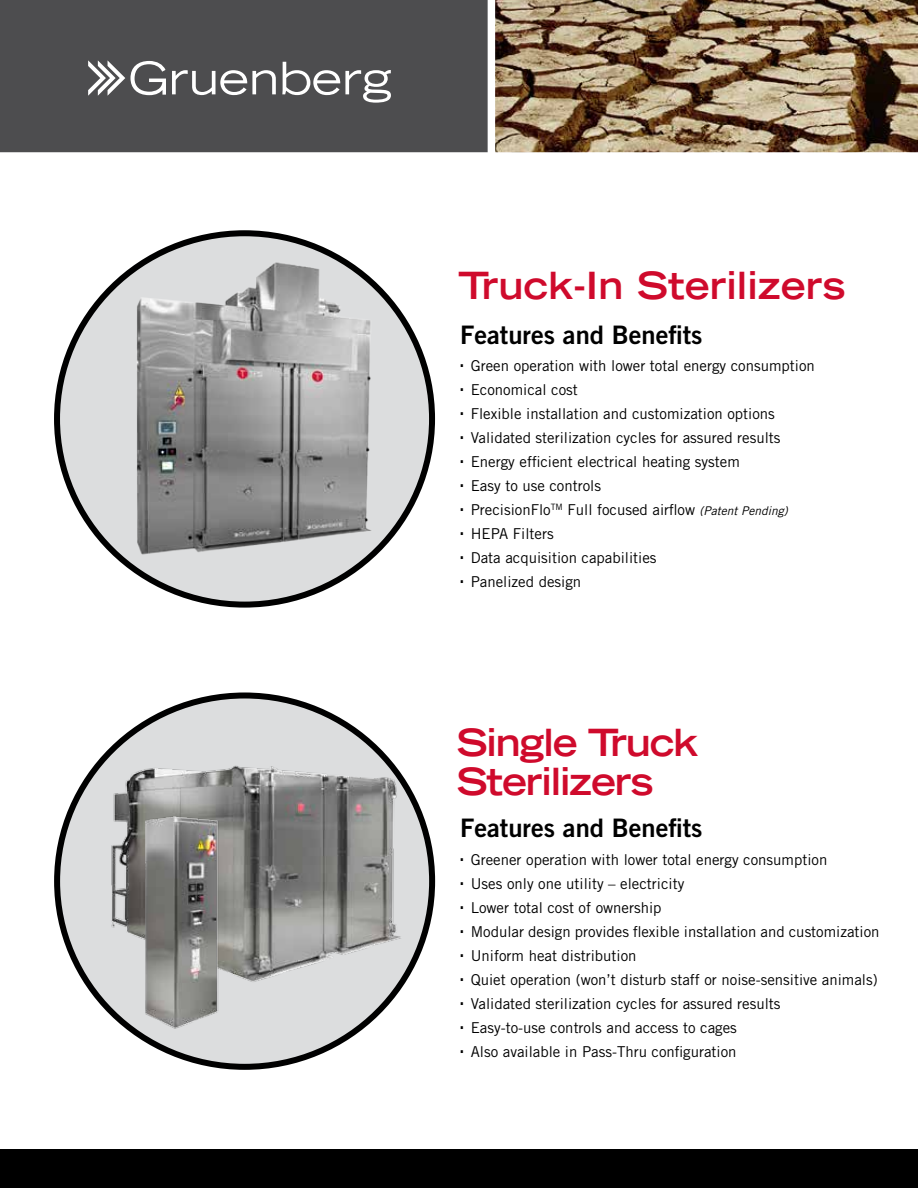
<style>
.page{position:relative;width:918px;height:1188px;background:#fff}
.page>*{position:absolute;margin:0;border:0;box-sizing:border-box;transform-origin:0 0}
.t1{font:700 expanded 37.5px/39px "Trade Gothic LT Std";letter-spacing:-.03em;color:#cf0a2c}
.t2{font:700 expanded 37.5px "Trade Gothic LT Std";color:#cf0a2c}
.t3{font:25.5px "Trade Gothic LT Std Bd 2";color:#000}
.t4{font:15px/24px "Trade Gothic LT Std";color:#000}
.s1{font-style:italic;font-size:12px}
</style>
<div class="page">
<img style="left:495px;top:0;width:423px;height:152px">
<img style="left:54px;top:243px;width:382px;height:352px">
<div style="left:0;top:0;width:491px;height:158px;background:#4d4d4f"></div>
<div style="left:488px;top:0;width:7px;height:168px;background:#fff"></div>
<div style="left:57px;top:695px;width:375px;height:372px;background:#dcddde;border-radius:50%"></div>
<div style="left:0;top:152px;width:918px;height:8px;background:#fff"></div>
<svg style="left:172px;top:70px;width:104px;height:25px"></svg>
<svg style="left:282px;top:62px;width:109px;height:41px"></svg>
<svg style="left:88px;top:60px;width:78px;height:36px"></svg>
<img style="left:78px;top:735px;width:336px;height:251px">
<img style="left:130px;top:810px;width:97px;height:223px">
<div style="left:0;top:1149px;width:918px;height:39px;background:#000"></div>
<h1 class="t2" style="left:458px;top:261px;width:389px">Truck-In Sterilizers</h1>
<h2 class="t3" style="left:460px;top:319px;width:244px">Features and Benefits</h2>
<p class="t4" style="left:471px;top:353px;width:346px">Green operation with lower total energy consumption Economical cost<br>Flexible installation and customization options Validated sterilization cycles for assured results Energy efficient electrical heating system<br>Easy to use controls<br>PrecisionFlo<sup>TM</sup> Full focused airflow <span class="s1">(Patent Pending)<br></span>HEPA Filters<br>Data acquisition capabilities<br>Panelized design</p>
<h1 class="t1" style="left:456px;top:723px;width:244px">Single Truck<br>Sterilizers</h1>
<h2 class="t3" style="left:460px;top:812px;width:244px">Features and Benefits</h2>
<p class="t4" style="left:471px;top:848px;width:410px">Greener operation with lower total energy consumption<br>Uses only one utility – electricity<br>Lower total cost of ownership<br>Modular design provides flexible installation and customization Uniform heat distribution<br>Quiet operation (won’t disturb staff or noise-sensitive animals)<br>Validated sterilization cycles for assured results<br>Easy-to-use controls and access to cages<br>Also available in Pass-Thru configuration</p>
</div>
